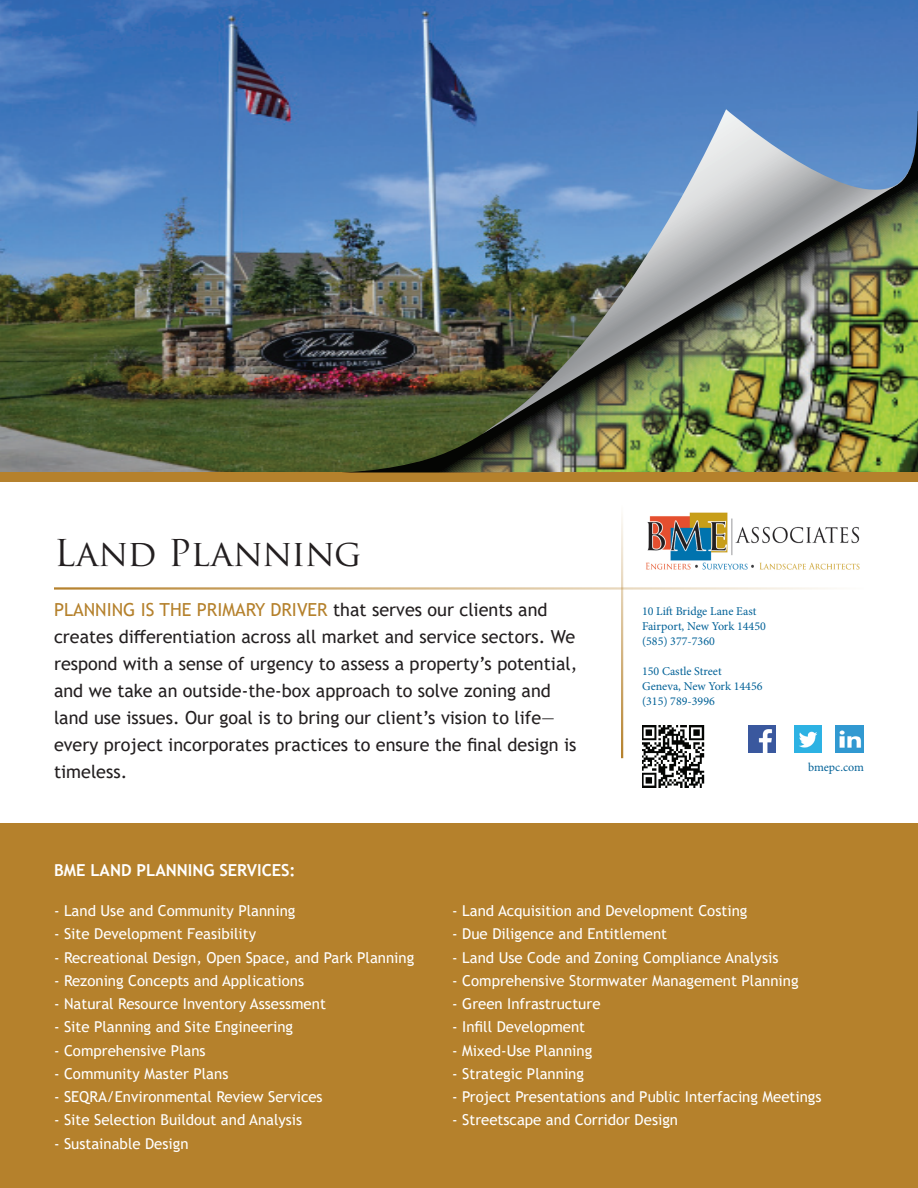
<style>
.page{position:relative;width:918px;height:1188px;background:#fff}
.page>*{position:absolute;margin:0;border:0;box-sizing:border-box;transform-origin:0 0}
.t1{font:36px "Trajan Pro";letter-spacing:-.015em;color:#231f20}
.t2{font:18px/27px "Trebuchet MS";color:#231f20}
.t3{font:700 16.5px "Trebuchet MS";color:#fff}
.t4{font:15px "Trebuchet MS";color:#fff}
.t5{font:12px/15px "Minion Pro";color:#016197}
.s1{color:#b5812c}
</style>
<div class="page">
<img style="left:0;top:0;width:918px;height:472px">
<div style="left:0;top:824px;width:918px;height:364px;background:#b5812c"></div>
<img style="left:646px;top:512px;width:214px;height:58px">
<hr style="left:54px;top:587px;width:810px;height:3px;background:#b5812c">
<hr style="left:621px;top:504px;width:2px;height:254px;background:#b5812c">
<img style="left:642px;top:725px;width:63px;height:63px">
<img style="left:749px;top:725px;width:27px;height:28px">
<img style="left:836px;top:725px;width:28px;height:28px">
<img style="left:795px;top:725px;width:26px;height:28px">
<div style="left:0;top:473px;width:918px;height:9px;background:#b5812c"></div>
<img style="left:342px;top:111px;width:576px;height:361px">
<img style="left:482px;top:109px;width:431px;height:325px">
<h1 class="t1" style="left:54px;top:530px;width:309px">Land Planning</h1>
<p class="t2" style="left:54px;top:596px;width:525px"><span class="s1">Planning is the primary driver</span> that serves our clients and creates differentiation across all market and service sectors. We respond with a sense of urgency to assess a property’s potential, and we take an outside-the-box approach to solve zoning and land use issues. Our goal is to bring our client’s vision to life— every project incorporates practices to ensure the final design is timeless.</p>
<p class="t3" style="left:54px;top:860px;width:243px">BME LAND PLANNING SERVICES:</p>
<p class="t5" style="left:642px;top:604px;width:125px">10 Lift Bridge Lane East<br>Fairport, New York 14450 (585) 377-7360</p>
<p class="t5" style="left:642px;top:664px;width:122px">150 Castle Street<br>Geneva, New York 14456 (315) 789-3996</p>
<p class="t5" style="left:808px;top:759px;width:57px">bmepc.com</p>
<p class="t4" style="left:54px;top:901px;width:243px">- Land Use and Community Planning</p>
<p class="t4" style="left:54px;top:925px;width:204px">- Site Development Feasibility</p>
<p class="t4" style="left:54px;top:948px;width:362px">- Recreational Design, Open Space, and Park Planning</p>
<p class="t4" style="left:54px;top:971px;width:252px">- Rezoning Concepts and Applications</p>
<p class="t4" style="left:54px;top:994px;width:273px">- Natural Resource Inventory Assessment</p>
<p class="t4" style="left:54px;top:1018px;width:241px">- Site Planning and Site Engineering</p>
<p class="t4" style="left:54px;top:1041px;width:153px">- Comprehensive Plans</p>
<p class="t4" style="left:54px;top:1064px;width:176px">- Community Master Plans</p>
<p class="t4" style="left:54px;top:1087px;width:270px">- SEQRA/Environmental Review Services</p>
<p class="t4" style="left:54px;top:1111px;width:250px">- Site Selection Buildout and Analysis</p>
<p class="t4" style="left:54px;top:1134px;width:136px">- Sustainable Design</p>
<p class="t4" style="left:452px;top:901px;width:297px">- Land Acquisition and Development Costing</p>
<p class="t4" style="left:452px;top:925px;width:216px">- Due Diligence and Entitlement</p>
<p class="t4" style="left:452px;top:948px;width:328px">- Land Use Code and Zoning Compliance Analysis</p>
<p class="t4" style="left:452px;top:971px;width:348px">- Comprehensive Stormwater Management Planning</p>
<p class="t4" style="left:452px;top:994px;width:150px">- Green Infrastructure</p>
<p class="t4" style="left:452px;top:1018px;width:134px">- Infill Development</p>
<p class="t4" style="left:452px;top:1041px;width:142px">- Mixed-Use Planning</p>
<p class="t4" style="left:452px;top:1064px;width:133px">- Strategic Planning</p>
<p class="t4" style="left:452px;top:1087px;width:371px">- Project Presentations and Public Interfacing Meetings</p>
<p class="t4" style="left:452px;top:1111px;width:227px">- Streetscape and Corridor Design</p>
</div>
